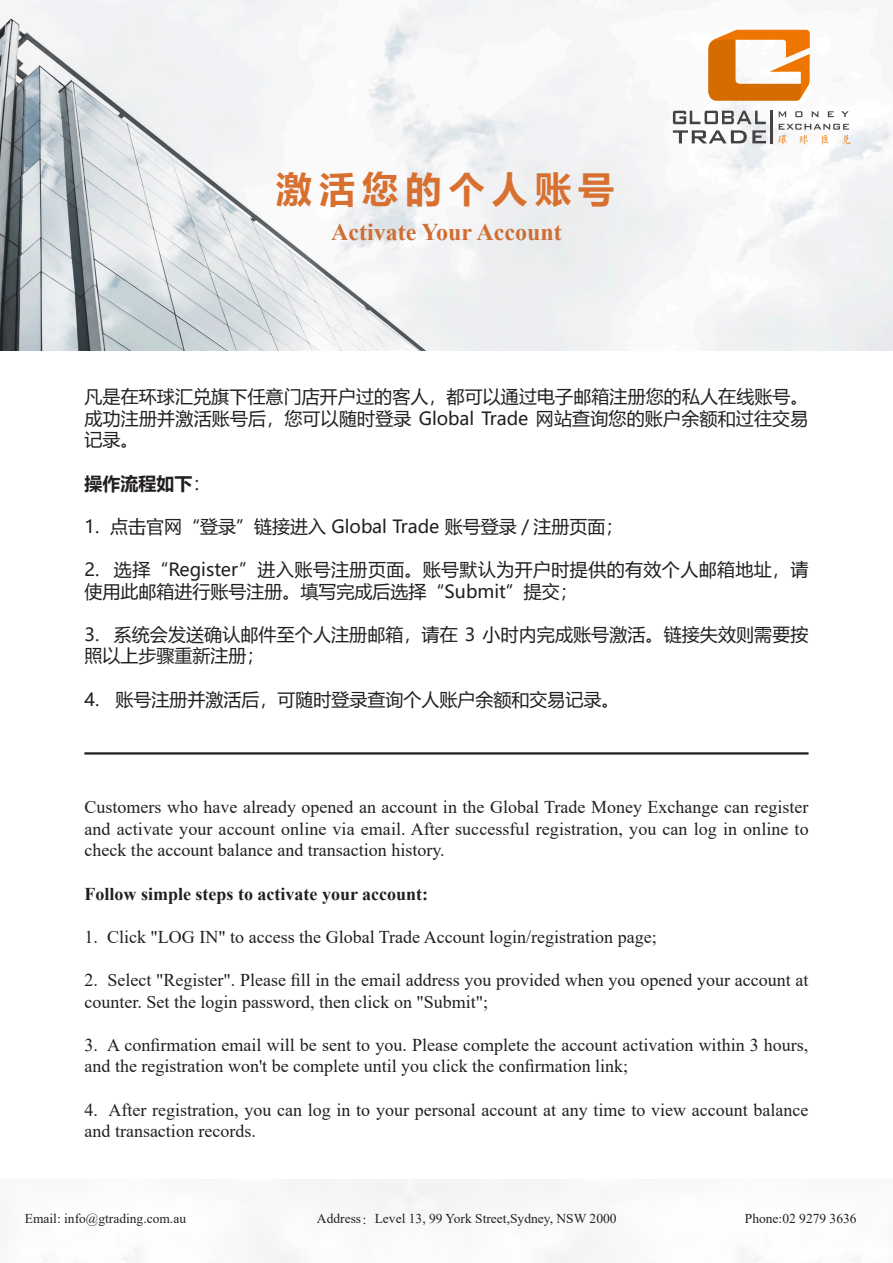
<style>
.page{position:relative;width:893px;height:1263px;background:#fff}
.page>*{position:absolute;margin:0;border:0;box-sizing:border-box;transform-origin:0 0}
.t1{font:700 36px "Microsoft Ya Hei";letter-spacing:.2em;color:#d87030}
.t2{font:700 24px "Times New Roman";color:#cf6d32}
.t3{font:18px/21.6px "Times New Roman";color:#231f20}
.t4{font:18px/21.6px "Microsoft Ya Hei";color:#231f20}
.t5{font:700 18px "Times New Roman";color:#231f20}
.t6{font:700 18px "Microsoft Ya Hei";color:#231f20}
.t7{font:13.5px "Times New Roman";color:#231f20}
.s1{font-weight:400}
.s2{font-family:"Adobe Song Std";font-weight:300}
</style>
<div class="page">
<img style="left:0;top:0;width:893px;height:351px">
<svg style="left:779px;top:111px;width:7px;height:6px"></svg>
<svg style="left:795px;top:111px;width:7px;height:6px"></svg>
<svg style="left:812px;top:111px;width:6px;height:6px"></svg>
<svg style="left:828px;top:111px;width:6px;height:6px"></svg>
<svg style="left:841px;top:111px;width:8px;height:6px"></svg>
<svg style="left:673px;top:111px;width:93px;height:13px"></svg>
<svg style="left:673px;top:130px;width:93px;height:13px"></svg>
<svg style="left:708px;top:30px;width:102px;height:71px"></svg>
<svg style="left:778px;top:124px;width:72px;height:21px"></svg>
<hr style="left:770px;top:111px;width:3px;height:33px;background:#454242">
<hr style="left:85px;top:752px;width:723px;height:1px;background:#231f20">
<hr style="left:85px;top:753px;width:723px;height:1px;background:#231f20">
<hr style="left:85px;top:754px;width:723px;height:1px;background:#231f20">
<p class="t1" style="left:276px;top:164px;width:340px">激活您的个人账号</p>
<p class="t2" style="left:331px;top:215px;width:232px">Activate Your Account</p>
<p class="t4" style="left:85px;top:385px;width:725px;text-align:justify">凡是在环球汇兑旗下任意门店开户过的客人，都可以通过电子邮箱注册您的私人在线账号。成功注册并激活账号后，您可以随时登录 Global Trade 网站查询您的账户余额和过往交易记录。</p>
<p class="t6" style="left:85px;top:470px;width:127px">操作流程如下<span class="s1">：</span></p>
<p class="t4" style="left:85px;top:515px;width:540px">1. 点击官网“登录”链接进入 Global Trade 账号登录 / 注册页面；</p>
<p class="t4" style="left:85px;top:558px;width:725px">2. 选择“Register”进入账号注册页面。账号默认为开户时提供的有效个人邮箱地址，请使用此邮箱进行账号注册。填写完成后选择“Submit”提交；</p>
<p class="t4" style="left:85px;top:623px;width:725px">3. 系统会发送确认邮件至个人注册邮箱，请在 3 小时内完成账号激活。链接失效则需要按照以上步骤重新注册；</p>
<p class="t4" style="left:85px;top:688px;width:536px">4. 账号注册并激活后，可随时登录查询个人账户余额和交易记录。</p>
<p class="t3" style="left:85px;top:796px;width:726px;text-align:justify">Customers who have already opened an account in the Global Trade Money Exchange can register and activate your account online via email. After successful registration, you can log in online to check the account balance and transaction history.</p>
<p class="t5" style="left:85px;top:880px;width:345px">Follow simple steps to activate your account:</p>
<p class="t3" style="left:85px;top:925px;width:574px">1. Click "LOG IN" to access the Global Trade Account login/registration page;</p>
<p class="t3" style="left:85px;top:968px;width:725px">2. Select "Register". Please fill in the email address you provided when you opened your account at counter. Set the login password, then click on "Submit";</p>
<p class="t3" style="left:85px;top:1033px;width:725px">3. A confirmation email will be sent to you. Please complete the account activation within 3 hours, and the registration won't be complete until you click the confirmation link;</p>
<p class="t3" style="left:85px;top:1098px;width:725px">4. After registration, you can log in to your personal account at any time to view account balance and transaction records.</p>
<p class="t7" style="left:25px;top:1209px;width:163px">Email: info@gtrading.com.au</p>
<p class="t7" style="left:317px;top:1209px;width:301px">Address<span class="s2">：</span>Level 13, 99 York Street,Sydney, NSW 2000</p>
<p class="t7" style="left:745px;top:1209px;width:113px">Phone:02 9279 3636</p>
</div>
